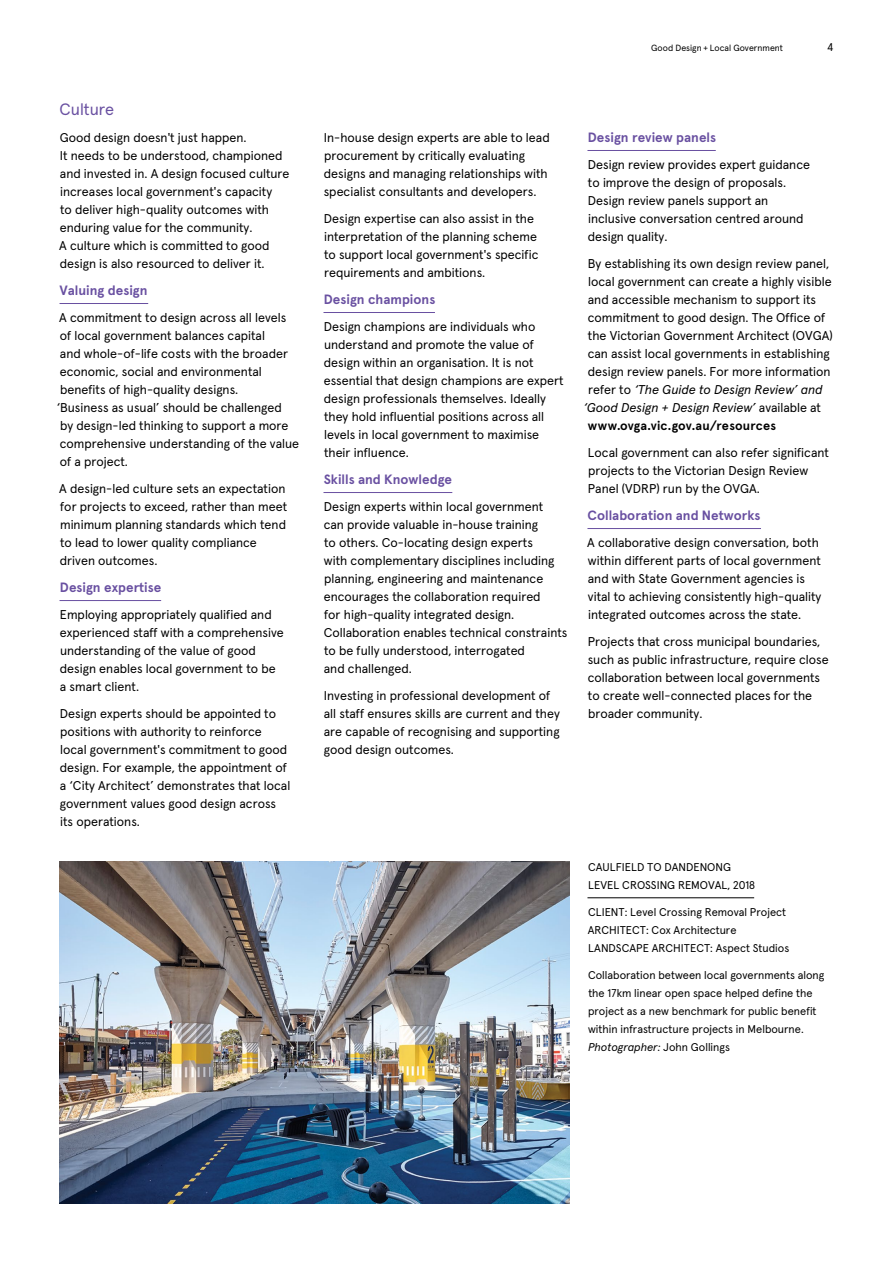
<style>
.page{position:relative;width:893px;height:1263px;background:#fff}
.page>*{position:absolute;margin:0;border:0;box-sizing:border-box;transform-origin:0 0}
.t1{font:16.5px "Apercu Pro";color:#6950a1}
.t2{font:700 13.5px "Apercu Pro";color:#6950a1}
.t3{font:12.75px/18px "Apercu Pro";color:#000}
.t4{font:italic 12.75px "Apercu Pro";color:#000}
.t5{font:700 12.75px "Apercu Pro";letter-spacing:.01em;color:#000}
.t6{font:11.25px/18px "Apercu Pro";color:#000}
.t7{font:9px "Apercu Pro";color:#000}
.s1{font-style:normal}
.s2{font-style:italic}
</style>
<div class="page">
<hr style="left:60px;top:303px;width:88px;height:1px;background:#6950a1">
<hr style="left:60px;top:600px;width:101px;height:1px;background:#6950a1">
<hr style="left:323px;top:312px;width:112px;height:1px;background:#6950a1">
<hr style="left:323px;top:492px;width:129px;height:1px;background:#6950a1">
<hr style="left:587px;top:150px;width:129px;height:1px;background:#6950a1">
<hr style="left:587px;top:528px;width:174px;height:1px;background:#6950a1">
<img style="left:60px;top:862px;width:509px;height:342px">
<hr style="left:587px;top:897px;width:167px;height:1px;background:#000">
<p class="t1" style="left:60px;top:96px;width:56px">Culture</p>
<p class="t3" style="left:59px;top:127px;width:232px">Good design doesn't just happen.<br>It needs to be understood, championed and invested in. A design focused culture increases local government's capacity<br>to deliver high‑quality outcomes with enduring value for the community.<br>A culture which is committed to good design is also resourced to deliver it.</p>
<p class="t2" style="left:59px;top:280px;width:90px">Valuing design</p>
<p class="t3" style="left:57px;top:307px;width:244px">A commitment to design across all levels<br>of local government balances capital<br>and whole‑of‑life costs with the broader economic, social and environmental benefits of high‑quality designs.<br>‘Business as usual’ should be challenged<br>by design‑led thinking to support a more comprehensive understanding of the value of a project.</p>
<p class="t3" style="left:59px;top:478px;width:229px">A design‑led culture sets an expectation for projects to exceed, rather than meet minimum planning standards which tend to lead to lower quality compliance driven outcomes.</p>
<p class="t2" style="left:60px;top:577px;width:103px">Design expertise</p>
<p class="t3" style="left:60px;top:604px;width:226px">Employing appropriately qualified and experienced staff with a comprehensive understanding of the value of good design enables local government to be a smart client.</p>
<p class="t3" style="left:60px;top:703px;width:232px">Design experts should be appointed to positions with authority to reinforce local government's commitment to good design. For example, the appointment of a ‘City Architect’ demonstrates that local government values good design across its operations.</p>
<p class="t7" style="left:651px;top:41px;width:133px">Good Design + Local Government</p>
<p class="t6" style="left:827px;top:37px;width:8px">4</p>
<p class="t3" style="left:324px;top:127px;width:227px">In‑house design experts are able to lead procurement by critically evaluating designs and managing relationships with specialist consultants and developers.</p>
<p class="t3" style="left:324px;top:208px;width:216px">Design expertise can also assist in the interpretation of the planning scheme to support local government's specific requirements and ambitions.</p>
<p class="t2" style="left:324px;top:289px;width:113px">Design champions</p>
<p class="t3" style="left:324px;top:316px;width:241px">Design champions are individuals who understand and promote the value of design within an organisation. It is not essential that design champions are expert design professionals themselves. Ideally they hold influential positions across all levels in local government to maximise their influence.</p>
<p class="t2" style="left:324px;top:469px;width:130px">Skills and Knowledge</p>
<p class="t3" style="left:324px;top:496px;width:245px">Design experts within local government<br>can provide valuable in‑house training<br>to others. Co‑locating design experts<br>with complementary disciplines including planning, engineering and maintenance encourages the collaboration required<br>for high‑quality integrated design.<br>Collaboration enables technical constraints to be fully understood, interrogated<br>and challenged.</p>
<p class="t3" style="left:324px;top:685px;width:237px">Investing in professional development of all staff ensures skills are current and they are capable of recognising and supporting good design outcomes.</p>
<p class="t2" style="left:588px;top:127px;width:130px">Design review panels</p>
<p class="t3" style="left:588px;top:154px;width:224px">Design review provides expert guidance to improve the design of proposals.<br>Design review panels support an inclusive conversation centred around design quality.</p>
<p class="t3" style="left:588px;top:253px;width:243px">By establishing its own design review panel,</p>
<p class="t3" style="left:588px;top:271px;width:245px">local government can create a highly visible</p>
<p class="t3" style="left:588px;top:289px;width:230px">and accessible mechanism to support its</p>
<p class="t3" style="left:588px;top:307px;width:239px">commitment to good design. The Office of</p>
<p class="t3" style="left:588px;top:325px;width:246px">the Victorian Government Architect (OVGA)</p>
<p class="t3" style="left:588px;top:343px;width:244px">can assist local governments in establishing</p>
<p class="t3" style="left:588px;top:361px;width:244px">design review panels. For more information</p>
<p class="t4" style="left:588px;top:380px;width:236px"><span class="s1">refer to</span> ‘The Guide to Design Review’ and</p>
<p class="t4" style="left:583px;top:398px;width:239px">‘Good Design + Design Review’ <span class="s1">available at</span></p>
<p class="t5" style="left:588px;top:415px;width:190px">www.ovga.vic.gov.au/resources</p>
<p class="t3" style="left:588px;top:442px;width:243px">Local government can also refer significant projects to the Victorian Design Review<br>Panel (VDRP) run by the OVGA.</p>
<p class="t2" style="left:587px;top:505px;width:175px">Collaboration and Networks</p>
<p class="t3" style="left:587px;top:532px;width:236px">A collaborative design conversation, both within different parts of local government and with State Government agencies is vital to achieving consistently high‑quality integrated outcomes across the state.</p>
<p class="t3" style="left:588px;top:631px;width:243px">Projects that cross municipal boundaries, such as public infrastructure, require close collaboration between local governments to create well‑connected places for the broader community.</p>
<p class="t6" style="left:588px;top:857px;width:169px">CAULFIELD TO DANDENONG<br>LEVEL CROSSING REMOVAL, 2018</p>
<p class="t6" style="left:588px;top:902px;width:203px">CLIENT: Level Crossing Removal Project<br>ARCHITECT: Cox Architecture<br>LANDSCAPE ARCHITECT: Aspect Studios</p>
<p class="t6" style="left:588px;top:965px;width:238px">Collaboration between local governments along the 17km linear open space helped define the project as a new benchmark for public benefit within infrastructure projects in Melbourne.<br><span class="s2">Photographer:</span> John Gollings</p>
</div>
